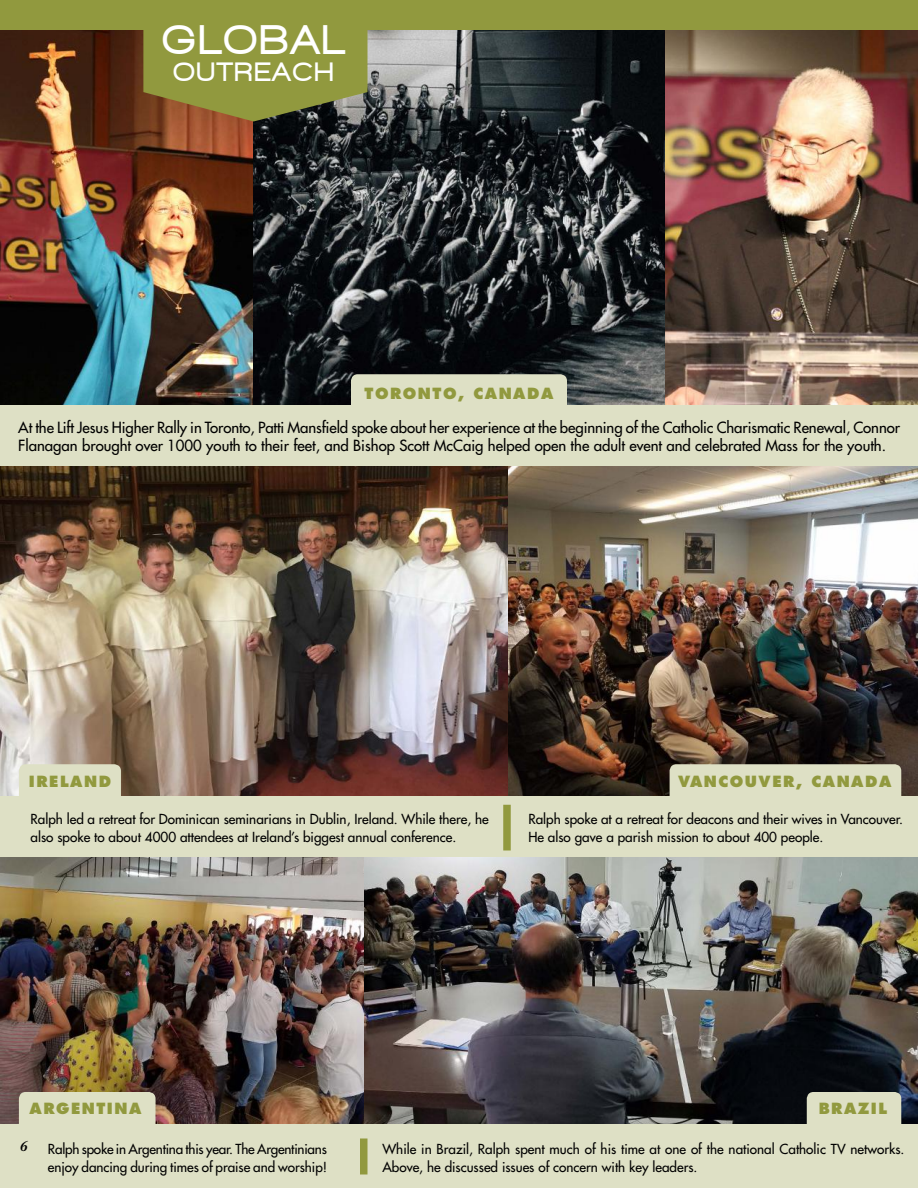
<style>
.page{position:relative;width:918px;height:1188px;background:#fff}
.page>*{position:absolute;margin:0;border:0;box-sizing:border-box;transform-origin:0 0}
.t1{font:900 42px "Walkway";letter-spacing:.1em;color:#fff}
.t2{font:900 27px "Walkway";letter-spacing:.1em;color:#fff}
.t3{font:15px/18px "Futura";letter-spacing:-.005em;color:#000}
.t4{font:800 15px "Futura";letter-spacing:.1em;color:#91993e}
.t5{font:italic 700 15px "New Baskerville";color:#000}
.t6{font:13.5px/18px "Futura";color:#000}
</style>
<div class="page">
<img style="left:253px;top:30px;width:412px;height:375px">
<img style="left:665px;top:30px;width:253px;height:375px">
<img style="left:0;top:857px;width:364px;height:268px">
<img style="left:364px;top:857px;width:554px;height:268px">
<img style="left:508px;top:466px;width:410px;height:330px">
<img style="left:0;top:466px;width:508px;height:330px">
<img style="left:0;top:30px;width:253px;height:375px">
<div style="left:0;top:0;width:918px;height:30px;background:#91993e"></div>
<div style="left:807px;top:1092px;width:94px;height:33px;background:#dee0c5"></div>
<div style="left:19px;top:764px;width:102px;height:32px;background:#dee0c5"></div>
<div style="left:670px;top:764px;width:231px;height:32px;background:#dee0c5"></div>
<div style="left:0;top:796px;width:918px;height:61px;background:#dee0c5"></div>
<div style="left:503px;top:805px;width:8px;height:45px;background:#91993e"></div>
<div style="left:351px;top:374px;width:216px;height:31px;background:#dee0c5"></div>
<svg style="left:143px;top:30px;width:225px;height:92px;background:#8a8b3d"></svg>
<div style="left:0;top:405px;width:918px;height:61px;background:#dee0c5"></div>
<div style="left:0;top:1125px;width:918px;height:63px;background:#dee0c5"></div>
<div style="left:19px;top:1092px;width:137px;height:33px;background:#dee0c5"></div>
<div style="left:360px;top:1138px;width:8px;height:36px;background:#91993e"></div>
<h1 class="t1" style="left:163px;top:18px;width:182px">GLOBAL</h1>
<h2 class="t2" style="left:174px;top:58px;width:161px">OUTREACH</h2>
<p class="t4" style="left:365px;top:384px;width:190px">TORONTO, CANADA</p>
<p class="t3" style="left:18px;top:418px;width:883px">At the Lift Jesus Higher Rally in Toronto, Patti Mansfield spoke about her experience at the beginning of the Catholic Charismatic Renewal, Connor<br>Flanagan brought over 1000 youth to their feet, and Bishop Scott McCaig helped open the adult event and celebrated Mass for the youth.</p>
<p class="t4" style="left:678px;top:772px;width:215px">VANCOUVER, CANADA</p>
<p class="t4" style="left:29px;top:772px;width:84px">IRELAND</p>
<p class="t6" style="left:31px;top:810px;width:460px">Ralph led a retreat for Dominican seminarians in Dublin, Ireland. While there, he also spoke to about 4000 attendees at Ireland’s biggest annual conference.</p>
<p class="t6" style="left:528px;top:810px;width:376px">Ralph spoke at a retreat for deacons and their wives in Vancouver.<br>He also gave a parish mission to about 400 people.</p>
<p class="t4" style="left:30px;top:1099px;width:113px">ARGENTINA</p>
<p class="t4" style="left:819px;top:1099px;width:70px">BRAZIL</p>
<p class="t5" style="left:19px;top:1137px;width:9px">6</p>
<p class="t6" style="left:48px;top:1140px;width:281px">Ralph spoke in Argentina this year. The Argentinians enjoy dancing during times of praise and worship!</p>
<p class="t6" style="left:382px;top:1140px;width:524px">While in Brazil, Ralph spent much of his time at one of the national Catholic TV networks.<br>Above, he discussed issues of concern with key leaders.</p>
</div>
